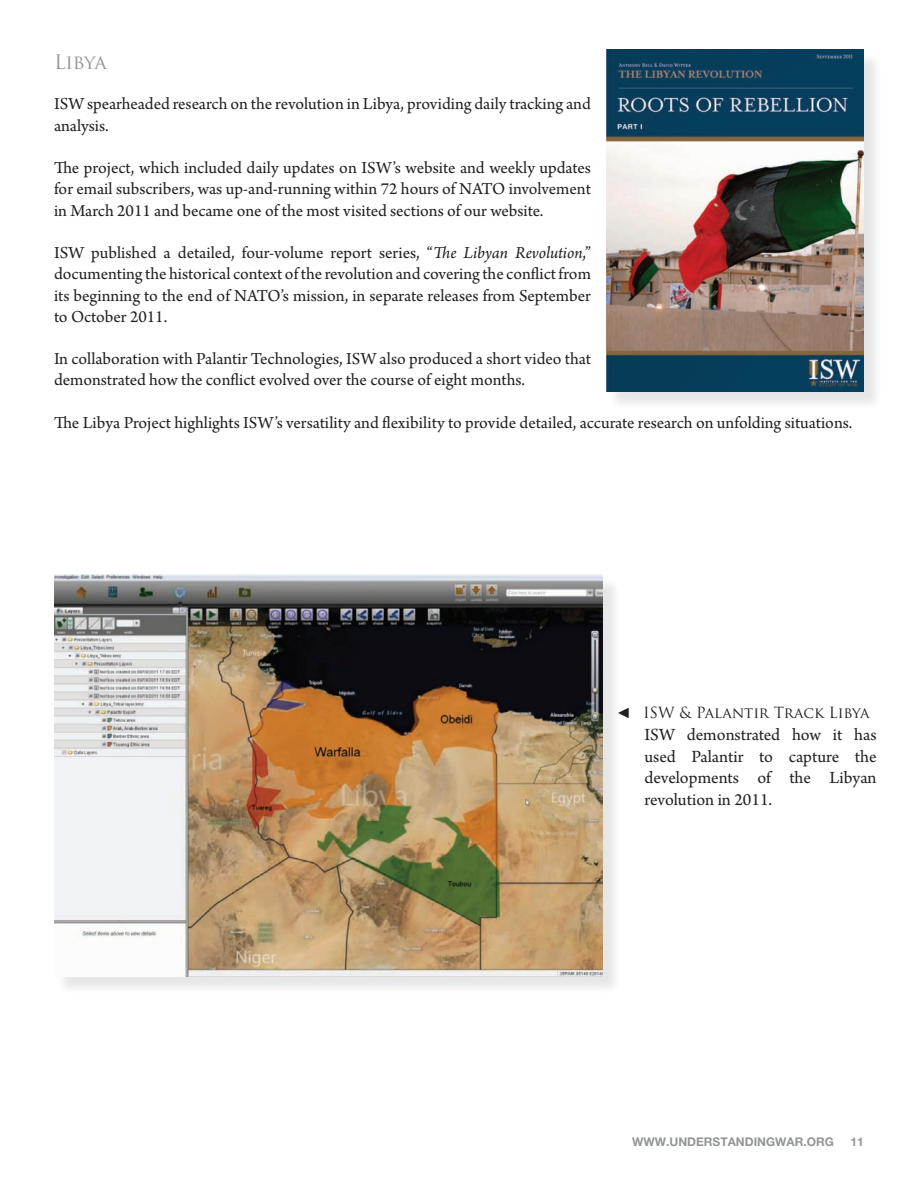
<style>
.page{position:relative;width:918px;height:1188px;background:#fff}
.page>*{position:absolute;margin:0;border:0;box-sizing:border-box;transform-origin:0 0}
.t1{font:19.5px "Trajan Pro";letter-spacing:-.025em;color:#939598}
.t2{font:18px/21.6px "Arno Pro";color:#231f20;text-align:justify}
.t3{font:17.7px/21.3px "Arno Pro";color:#231f20}
.t4{font:15px "Trajan Pro";color:#231f20}
.t5{font:700 12px "Helvetica Neue";color:#939598}
.s1{font-style:italic}
.s2{font-family:"Times New Roman"}
</style>
<div class="page">
<div style="left:56px;top:577px;width:579px;height:440px;background:#231f20;opacity:.11"></div>
<img style="left:54px;top:574px;width:549px;height:403px">
<div style="left:608px;top:52px;width:281px;height:365px;background:#231f20;opacity:.11"></div>
<img style="left:606px;top:50px;width:258px;height:341px">
<p class="t1" style="left:54px;top:49px;width:54px">Libya</p>
<p class="t3" style="left:54px;top:94px;width:538px">ISW spearheaded research on the revolution in Libya, providing daily tracking and analysis.</p>
<p class="t3" style="left:54px;top:158px;width:539px;text-align:justify">The project, which included daily updates on ISW’s website and weekly updates for email subscribers, was up-and-running within 72 hours of NATO involvement in March 2011 and became one of the most visited sections of our website.</p>
<p class="t3" style="left:54px;top:243px;width:539px;text-align:justify">ISW published a detailed, four-volume report series, “<span class="s1">The Libyan Revolution</span>,” documenting the historical context of the revolution and covering the conflict from its beginning to the end of NATO’s mission, in separate releases from September to October 2011.</p>
<p class="t3" style="left:54px;top:349px;width:538px">In collaboration with Palantir Technologies, ISW also produced a short video that demonstrated how the conflict evolved over the course of eight months.</p>
<p class="t3" style="left:54px;top:413px;width:800px">The Libya Project highlights ISW’s versatility and flexibility to provide detailed, accurate research on unfolding situations.</p>
<p class="t4" style="left:616px;top:704px;width:255px"><span class="s2">◄</span> ISW &amp; Palantir Track Libya</p>
<p class="t2" style="left:645px;top:725px;width:234px">ISW demonstrated how it has used Palantir to capture the developments of the Libyan revolution in 2011.</p>
<p class="t5" style="left:632px;top:1134px;width:203px">WWW.UNDERSTANDINGWAR.ORG</p>
<p class="t5" style="left:851px;top:1134px;width:15px">11</p>
</div>
